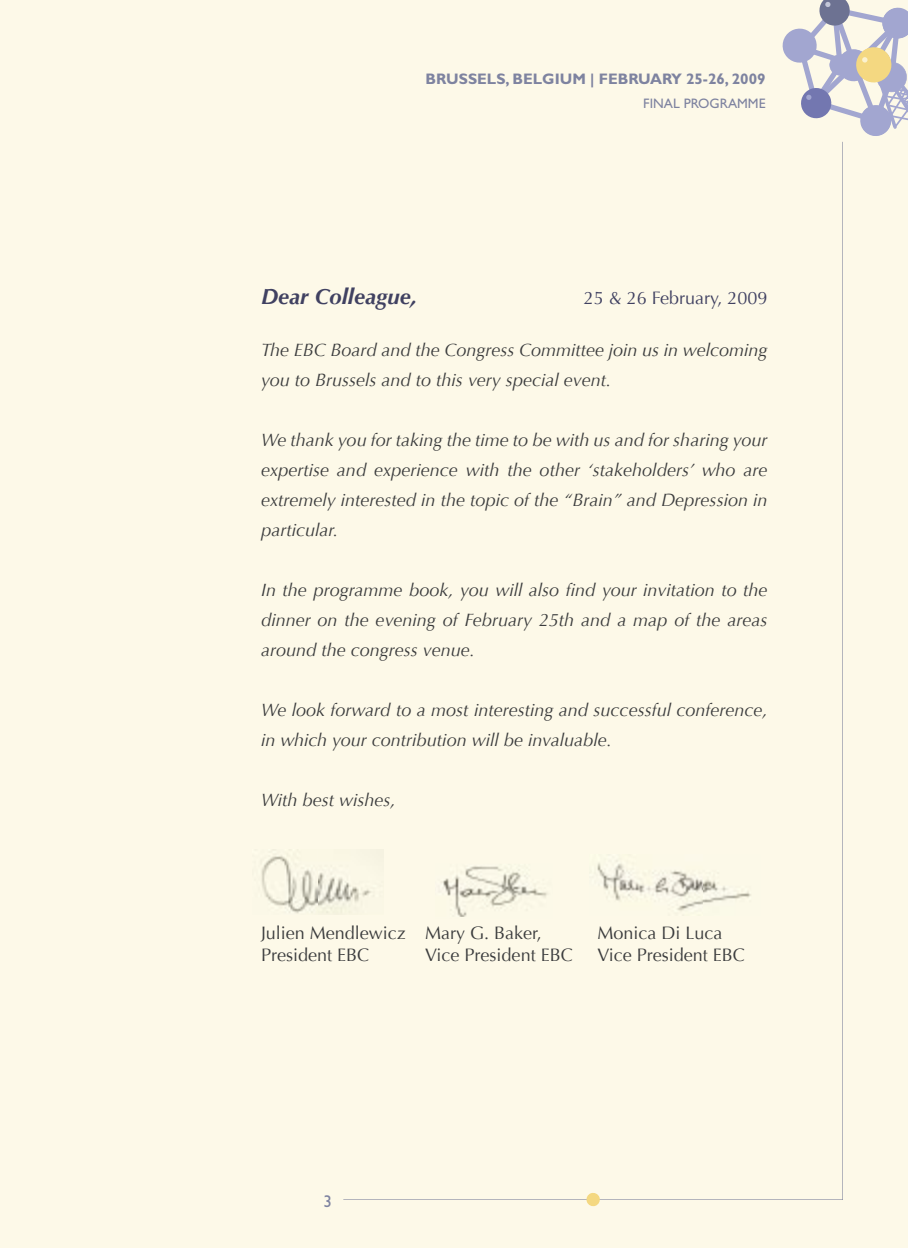
<style>
.page{position:relative;width:908px;height:1248px;background:#fff}
.page>*{position:absolute;margin:0;border:0;box-sizing:border-box;transform-origin:0 0}
.t1{font:italic 700 22px "Optima";color:#404161}
.t2{font:italic 18px/30px "Optima";color:#3b3c3d}
.t3{font:18px "Optima";color:#3b3c3d}
.t4{font:18px "Optima";color:#404161}
.t5{font:17px "Gill Sans";color:#7e83a0}
.t6{font:700 15.2px "Gill Sans";color:#7e83a0}
.t7{font:13.8px "Gill Sans";color:#7e83a0}
</style>
<div class="page">
<div style="left:0;top:0;width:907px;height:1247px;background:#fdf9e8"></div>
<svg style="left:782px;top:0;width:126px;height:138px"></svg>
<svg style="left:585px;top:1193px;width:15px;height:13px"></svg>
<img style="left:261px;top:849px;width:110px;height:64px">
<img style="left:443px;top:866px;width:105px;height:51px">
<img style="left:597px;top:860px;width:154px;height:51px">
<p class="t6" style="left:425px;top:70px;width:341px">BRUSSELS, BELGIUM | FEBRUARY 25-26, 2009</p>
<p class="t7" style="left:643px;top:95px;width:124px">FINAL PROGRAMME</p>
<p class="t1" style="left:261px;top:283px;width:157px">Dear Colleague,</p>
<p class="t2" style="left:261px;top:334px;width:508px">The EBC Board and the Congress Committee join us in welcoming you to Brussels and to this very special event.</p>
<p class="t4" style="left:583px;top:287px;width:185px">25 &amp; 26 February, 2009</p>
<p class="t2" style="left:261px;top:424px;width:507px;text-align:justify">We thank you for taking the time to be with us and for sharing your expertise and experience with the other ‘stakeholders’ who are extremely interested in the topic of the “Brain” and Depression in particular.</p>
<p class="t2" style="left:261px;top:574px;width:508px;text-align:justify">In the programme book, you will also find your invitation to the dinner on the evening of February 25th and a map of the areas around the congress venue.</p>
<p class="t2" style="left:261px;top:694px;width:508px">We look forward to a most interesting and successful conference, in which your contribution will be invaluable.</p>
<p class="t2" style="left:261px;top:784px;width:136px">With best wishes,</p>
<p class="t3" style="left:261px;top:922px;width:282px">Julien Mendlewicz Mary G. Baker,</p>
<p class="t3" style="left:597px;top:922px;width:127px">Monica Di Luca</p>
<p class="t3" style="left:261px;top:944px;width:110px">President EBC</p>
<p class="t3" style="left:425px;top:944px;width:149px">Vice President EBC</p>
<p class="t3" style="left:597px;top:944px;width:149px">Vice President EBC</p>
<p class="t5" style="left:323px;top:1191px;width:10px">3</p>
</div>
